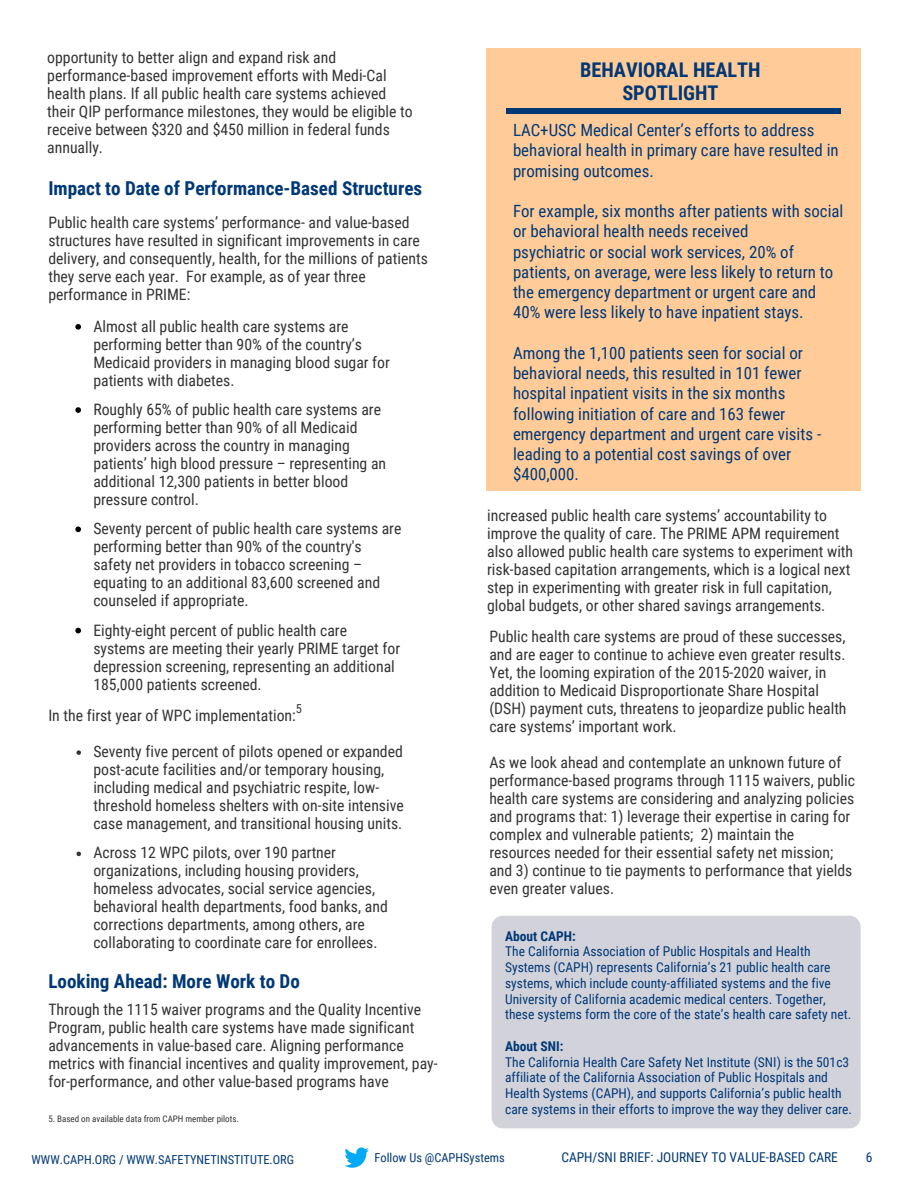
<style>
.page{position:relative;width:918px;height:1188px;background:#fff}
.page>*{position:absolute;margin:0;border:0;box-sizing:border-box;transform-origin:0 0}
.t1{font:700 20.25px/23.7px "Roboto Condensed";color:#003876;text-align:center}
.t2{font:700 19.2px "Roboto Condensed";color:#003876}
.t3{font:16.8px/20.2px "Roboto Condensed";color:#003876}
.t4{font:15.75px/18px "Roboto Condensed";color:#333}
.t5{font:13.5px/15.8px "Roboto Condensed";color:#003876}
.t6{font:700 13.5px "Roboto Condensed";color:#003876}
.t7{font:12.3px "Roboto Condensed";color:#003876}
.t8{font:12.3px "Roboto Condensed";color:#333}
.t9{font:9px "Roboto Condensed";color:#333}
</style>
<div class="page">
<svg style="left:75px;top:324px;width:6px;height:6px"></svg>
<svg style="left:75px;top:407px;width:6px;height:6px"></svg>
<svg style="left:75px;top:526px;width:6px;height:6px"></svg>
<svg style="left:75px;top:628px;width:6px;height:5px"></svg>
<div style="left:486px;top:48px;width:375px;height:442px;background:#fc9"></div>
<div style="left:506px;top:108px;width:334px;height:6px;background:#003876"></div>
<svg style="left:344px;top:1148px;width:25px;height:20px"></svg>
<svg style="left:76px;top:750px;width:5px;height:5px"></svg>
<svg style="left:76px;top:852px;width:5px;height:4px"></svg>
<div style="left:492px;top:916px;width:369px;height:212px;background:#d2d2db"></div>
<p class="t4" style="left:47px;top:48px;width:367px">opportunity to better align and expand risk and performance-based improvement efforts with Medi-Cal health plans. If all public health care systems achieved their QIP performance milestones, they would be eligible to receive between $320 and $450 million in federal funds annually.</p>
<p class="t2" style="left:48px;top:174px;width:375px">Impact to Date of Performance-Based Structures</p>
<p class="t4" style="left:48px;top:213px;width:381px">Public health care systems’ performance- and value-based structures have resulted in significant improvements in care delivery, and consequently, health, for the millions of patients they serve each year. For example, as of year three performance in PRIME:</p>
<p class="t4" style="left:93px;top:317px;width:298px">Almost all public health care systems are performing better than 90% of the country’s Medicaid providers in managing blood sugar for patients with diabetes.</p>
<p class="t4" style="left:93px;top:400px;width:294px">Roughly 65% of public health care systems are performing better than 90% of all Medicaid providers across the country in managing patients’ high blood pressure – representing an additional 12,300 patients in better blood pressure control.</p>
<p class="t4" style="left:93px;top:519px;width:310px">Seventy percent of public health care systems are performing better than 90% of the country's safety net providers in tobacco screening – equating to an additional 83,600 screened and counseled if appropriate.</p>
<p class="t4" style="left:93px;top:620px;width:308px">Eighty-eight percent of public health care systems are meeting their yearly PRIME target for depression screening, representing an additional 185,000 patients screened.</p>
<p class="t8" style="left:296px;top:700px;width:8px">5</p>
<p class="t4" style="left:48px;top:706px;width:249px">In the first year of WPC implementation:</p>
<p class="t4" style="left:93px;top:742px;width:312px">Seventy five percent of pilots opened or expanded post-acute facilities and/or temporary housing, including medical and psychiatric respite, low&shy;threshold homeless shelters with on-site intensive case management, and transitional housing units.</p>
<p class="t4" style="left:93px;top:843px;width:296px">Across 12 WPC pilots, over 190 partner organizations, including housing providers, homeless advocates, social service agencies, behavioral health departments, food banks, and corrections departments, among others, are collaborating to coordinate care for enrollees.</p>
<p class="t2" style="left:48px;top:967px;width:253px">Looking Ahead: More Work to Do</p>
<p class="t4" style="left:48px;top:1000px;width:391px">Through the 1115 waiver programs and the Quality Incentive Program, public health care systems have made significant advancements in value-based care. Aligning performance metrics with financial incentives and quality improvement, pay&shy;for-performance, and other value-based programs have</p>
<p class="t9" style="left:48px;top:1112px;width:192px">5. Based on available data from CAPH member pilots.</p>
<p class="t1" style="left:580px;top:57px;width:182px">BEHAVIORAL HEALTH<br>SPOTLIGHT</p>
<p class="t3" style="left:513px;top:119px;width:327px">LAC+USC Medical Center’s efforts to address behavioral health in primary care have resulted in promising outcomes.</p>
<p class="t3" style="left:513px;top:200px;width:332px">For example, six months after patients with social or behavioral health needs received<br>psychiatric or social work services, 20% of patients, on average, were less likely to return to the emergency department or urgent care and 40% were less likely to have inpatient stays.</p>
<p class="t3" style="left:513px;top:342px;width:310px">Among the 1,100 patients seen for social or behavioral needs, this resulted in 101 fewer hospital inpatient visits in the six months following initiation of care and 163 fewer emergency department and urgent care visits - leading to a potential cost savings of over $400,000.</p>
<p class="t4" style="left:487px;top:506px;width:368px">increased public health care systems’ accountability to improve the quality of care. The PRIME APM requirement also allowed public health care systems to experiment with risk-based capitation arrangements, which is a logical next step in experimenting with greater risk in full capitation, global budgets, or other shared savings arrangements.</p>
<p class="t4" style="left:489px;top:627px;width:359px">Public health care systems are proud of these successes, and are eager to continue to achieve even greater results.<br>Yet, the looming expiration of the 2015-2020 waiver, in addition to Medicaid Disproportionate Share Hospital (DSH) payment cuts, threatens to jeopardize public health care systems’ important work.</p>
<p class="t4" style="left:489px;top:753px;width:367px">As we look ahead and contemplate an unknown future of performance-based programs through 1115 waivers, public health care systems are considering and analyzing policies and programs that: 1) leverage their expertise in caring for complex and vulnerable patients; 2) maintain the resources needed for their essential safety net mission; and 3) continue to tie payments to performance that yields even greater values.</p>
<p class="t6" style="left:505px;top:926px;width:72px">About CAPH:</p>
<p class="t5" style="left:505px;top:943px;width:348px">The California Association of Public Hospitals and Health Systems (CAPH) represents California’s 21 public health care systems, which include county-affiliated systems and the five University of California academic medical centers. Together, these systems form the core of the state’s health care safety net.</p>
<p class="t6" style="left:505px;top:1036px;width:60px">About SNI:</p>
<p class="t5" style="left:505px;top:1053px;width:349px">The California Health Care Safety Net Institute (SNI) is the 501c3 affiliate of the California Association of Public Hospitals and Health Systems (CAPH), and supports California’s public health care systems in their efforts to improve the way they deliver care.</p>
<p class="t7" style="left:32px;top:1151px;width:264px">WWW.CAPH.ORG / WWW.SAFETYNETINSTITUTE.ORG</p>
<p class="t7" style="left:375px;top:1149px;width:132px">Follow Us @CAPHSystems</p>
<p class="t5" style="left:561px;top:1149px;width:278px">CAPH/SNI BRIEF: JOURNEY TO VALUE-BASED CARE</p>
<p class="t5" style="left:866px;top:1149px;width:8px">6</p>
</div>
